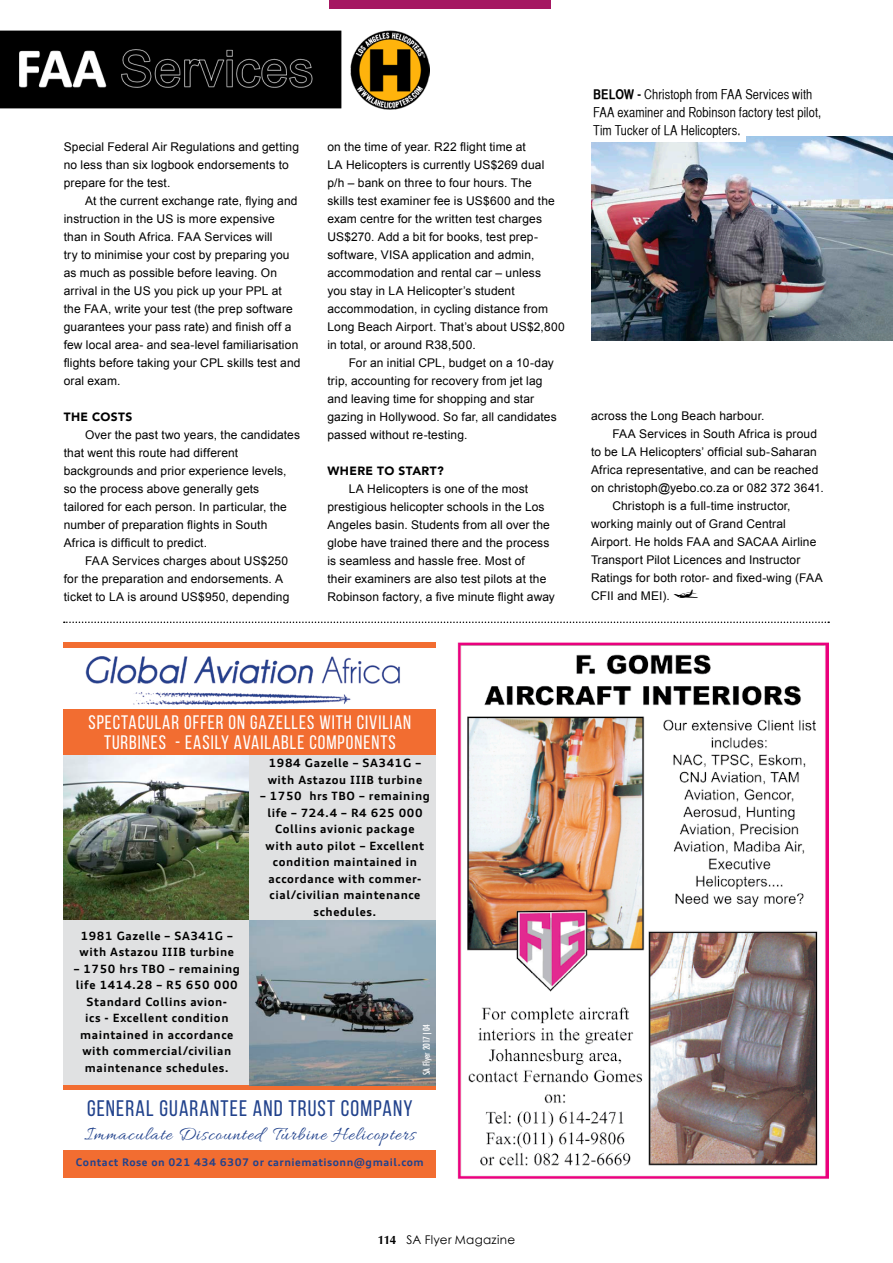
<style>
.page{position:relative;width:893px;height:1263px;background:#fff}
.page>*{position:absolute;margin:0;border:0;box-sizing:border-box;transform-origin:0 0}
.t1{font:22.5px "Bebas Neue";letter-spacing:.05em;color:#21428c}
.t2{font:19.5px/19.5px "Bebas Neue";letter-spacing:.05em;color:#fff;text-align:center}
.t3{font:19.5px "Allura";letter-spacing:.05em;color:#21428c}
.Bodytext-Arial8pt{font:13.5px/18px "Helvetica CY";letter-spacing:.01em;color:#000}
.Bodytext-Arial8pt-2{font:12px/18px "Arial";letter-spacing:.01em;color:#000}
.Bodytext-Arial8pt-3{font:900 12px "Avenir";letter-spacing:.035em;color:#000}
.t4{font:12px "Century Gothic";letter-spacing:.025em;color:#000}
.t5{font:700 11.4px/16.5px "Audi Type";letter-spacing:.05em;color:#000}
.t6{font:700 10.5px "Audi Type";letter-spacing:.05em;color:#21428c}
.t7{font:500 condensed 9px "Futura";color:#fff}
.s1{font-weight:700}
.s2{font-family:"Optima";font-weight:700}
</style>
<div class="page">
<div style="left:330px;top:0;width:221px;height:9px;background:#a51761"></div>
<img style="left:457px;top:642px;width:371px;height:537px">
<div style="left:64px;top:1044px;width:372px;height:46px;background:#f26d31"></div>
<img style="left:85px;top:656px;width:315px;height:48px">
<img style="left:64px;top:755px;width:186px;height:165px">
<div style="left:250px;top:755px;width:186px;height:165px;background:#e0e1e2"></div>
<div style="left:64px;top:920px;width:186px;height:165px;background:#e0e1e2"></div>
<img style="left:250px;top:920px;width:186px;height:165px">
<div style="left:64px;top:1151px;width:372px;height:27px;background:#f26d31"></div>
<div style="left:64px;top:642px;width:372px;height:6px;background:#f26d31"></div>
<div style="left:64px;top:709px;width:372px;height:46px;background:#f26d31"></div>
<img style="left:0;top:30px;width:342px;height:79px">
<img style="left:591px;top:136px;width:302px;height:204px">
<svg style="left:64px;top:621px;width:765px;height:2px"></svg>
<div style="left:578px;top:121px;width:168px;height:21px;background:#fff"></div>
<img style="left:351px;top:31px;width:78px;height:78px">
<p class="Bodytext-Arial8pt-2" style="left:64px;top:138px;width:237px">Special Federal Air Regulations and getting no less than six logbook endorsements to prepare for the test.</p>
<p class="Bodytext-Arial8pt-2" style="left:64px;top:192px;width:238px;text-indent:21px">At the current exchange rate, flying and instruction in the US is more expensive than in South Africa. FAA Services will<br>try to minimise your cost by preparing you as much as possible before leaving. On arrival in the US you pick up your PPL at the FAA, write your test (the prep software guarantees your pass rate) and finish off a few local area- and sea-level familiarisation flights before taking your CPL skills test and oral exam.</p>
<p class="Bodytext-Arial8pt-3" style="left:64px;top:406px;width:70px">THE COSTS</p>
<p class="Bodytext-Arial8pt-2" style="left:64px;top:426px;width:238px;text-indent:21px">Over the past two years, the candidates that went this route had different backgrounds and prior experience levels, so the process above generally gets tailored for each person. In particular, the number of preparation flights in South Africa is difficult to predict.</p>
<p class="Bodytext-Arial8pt-2" style="left:64px;top:552px;width:227px;text-indent:21px">FAA Services charges about US$250 for the preparation and endorsements. A ticket to LA is around US$950, depending</p>
<p class="Bodytext-Arial8pt-2" style="left:327px;top:138px;width:239px">on the time of year. R22 flight time at<br>LA Helicopters is currently US$269 dual<br>p/h – bank on three to four hours. The<br>skills test examiner fee is US$600 and the exam centre for the written test charges US$270. Add a bit for books, test prep&shy;software, VISA application and admin, accommodation and rental car – unless<br>you stay in LA Helicopter’s student accommodation, in cycling distance from Long Beach Airport. That’s about US$2,800 in total, or around R38,500.</p>
<p class="Bodytext-Arial8pt-2" style="left:327px;top:354px;width:231px;text-indent:21px">For an initial CPL, budget on a 10-day trip, accounting for recovery from jet lag and leaving time for shopping and star gazing in Hollywood. So far, all candidates passed without re-testing.</p>
<p class="Bodytext-Arial8pt-3" style="left:327px;top:460px;width:118px">WHERE TO START?</p>
<p class="Bodytext-Arial8pt-2" style="left:327px;top:480px;width:229px;text-indent:21px">LA Helicopters is one of the most prestigious helicopter schools in the Los Angeles basin. Students from all over the globe have trained there and the process is seamless and hassle free. Most of<br>their examiners are also test pilots at the Robinson factory, a five minute flight away</p>
<p class="Bodytext-Arial8pt" style="left:593px;top:85px;width:229px"><span class="s1">BELOW -</span> Christoph from FAA Services with<br>FAA examiner and Robinson factory test pilot,<br>Tim Tucker of LA Helicopters.</p>
<p class="Bodytext-Arial8pt-2" style="left:591px;top:407px;width:175px">across the Long Beach harbour.</p>
<p class="Bodytext-Arial8pt-2" style="left:591px;top:425px;width:234px;text-indent:21px">FAA Services in South Africa is proud to be LA Helicopters’ official sub-Saharan Africa representative, and can be reached on christoph@yebo.co.za or 082 372 3641.</p>
<p class="Bodytext-Arial8pt-2" style="left:591px;top:497px;width:233px;text-indent:21px">Christoph is a full-time instructor, working mainly out of Grand Central Airport. He holds FAA and SACAA Airline Transport Pilot Licences and Instructor Ratings for both rotor- and fixed-wing (FAA CFII and MEI).</p>
<h2 class="t2" style="left:88px;top:712px;width:324px">SPECTACULAR OFFER ON GAZELLES WITH CIVILIAN<br>TURBINES - EASILY AVAILABLE COMPONENTS</h2>
<p class="t5" style="left:80px;top:927px;width:156px">1981 Gazelle – SA341G – with Astazou IIIB turbine</p>
<p class="t5" style="left:74px;top:960px;width:168px;text-align:center">– 1750 hrs TBO – remaining life 1414.28 – R5 650 000<br>Standard Collins avion-<br>ics - Excellent condition maintained in accordance with commercial/civilian maintenance schedules.</p>
<p class="t5" style="left:268px;top:754px;width:156px">1984 Gazelle – SA341G – with Astazou IIIB turbine</p>
<p class="t5" style="left:260px;top:787px;width:171px;text-align:center">– 1750 hrs TBO – remaining life – 724.4 – R4 625 000<br>Collins avionic package<br>with auto pilot – Excellent condition maintained in accordance with commer&shy;cial/civilian maintenance schedules.</p>
<p class="t7" style="left:421px;top:1075px;width:53px;rotate:-90deg">SA Flyer 2017|04</p>
<h1 class="t1" style="left:87px;top:1095px;width:327px">GENERAL GUARANTEE AND TRUST COMPANY</h1>
<h2 class="t3" style="left:84px;top:1123px;width:332px">Immaculate Discounted Turbine Helicopters</h2>
<p class="t6" style="left:76px;top:1155px;width:349px">Contact Rose on 021 434 6307 or carniematisonn@gmail.com</p>
<p class="t4" style="left:378px;top:1232px;width:139px"><span class="s2">114</span> SA Flyer Magazine</p>
</div>
